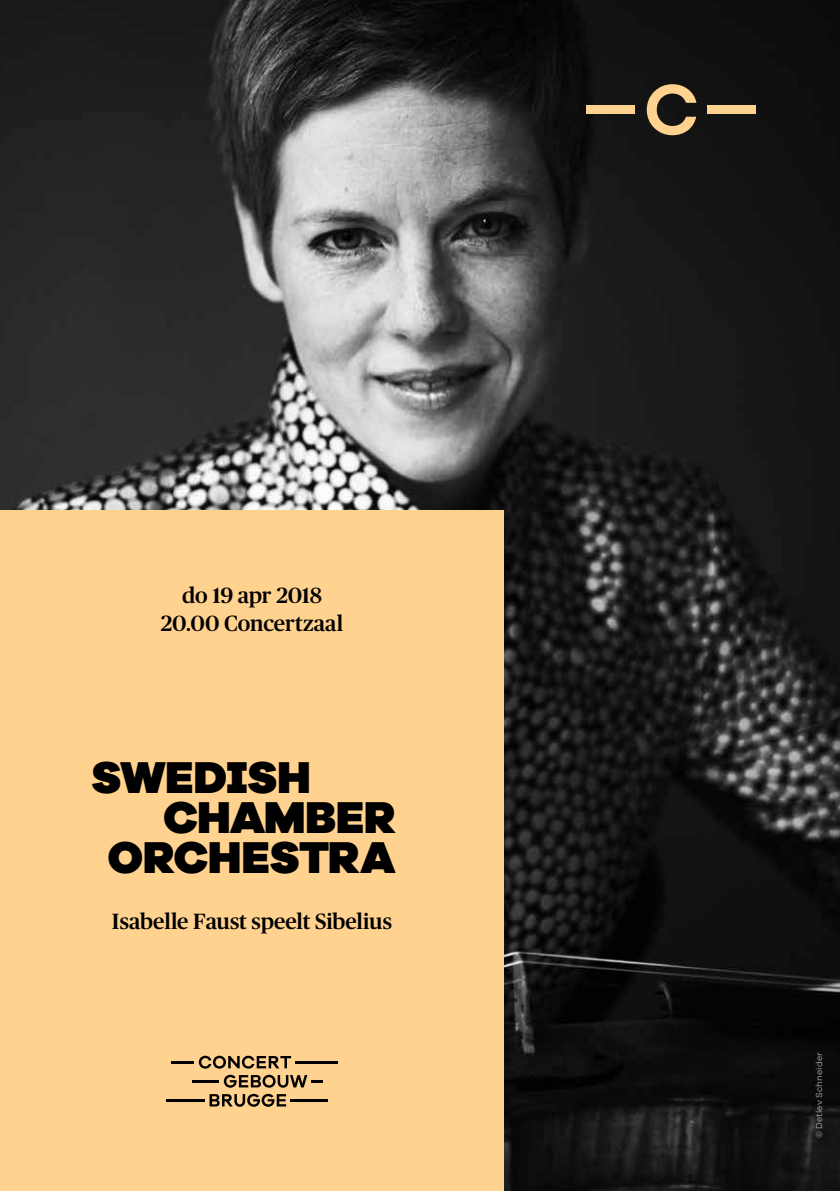
<style>
.page{position:relative;width:840px;height:1191px;background:#fff}
.page>*{position:absolute;margin:0;border:0;box-sizing:border-box;transform-origin:0 0}
.t1{font:900 46px "Galano Grotesque Alt";letter-spacing:-.01em;color:#000}
.t2{font:500 22px/28px "Publico";letter-spacing:-.005em;color:#000;text-align:center}
.t3{font:9px "Galano Grotesque";letter-spacing:.02em;color:#a7a9ac}
</style>
<div class="page">
<img style="left:0;top:0;width:839px;height:1191px">
<div style="left:0;top:510px;width:503px;height:681px;background:#ffd38f"></div>
<hr style="left:172px;top:1061px;width:22px;height:2px;background:#000">
<hr style="left:295px;top:1061px;width:42px;height:2px;background:#000">
<hr style="left:192px;top:1080px;width:27px;height:2px;background:#000">
<hr style="left:166px;top:1099px;width:39px;height:2px;background:#000">
<hr style="left:290px;top:1099px;width:37px;height:2px;background:#000">
<svg style="left:199px;top:1055px;width:92px;height:13px"></svg>
<svg style="left:209px;top:1093px;width:77px;height:13px"></svg>
<svg style="left:224px;top:1074px;width:98px;height:13px"></svg>
<div style="left:585px;top:105px;width:48px;height:9px;background:#ffd38f"></div>
<div style="left:707px;top:105px;width:48px;height:9px;background:#ffd38f"></div>
<svg style="left:646px;top:84px;width:50px;height:51px;background:#7a6649"></svg>
<p class="t2" style="left:160px;top:581px;width:184px">do 19 apr 2018<br>20.00 Concertzaal</p>
<h1 class="t1" style="left:91px;top:747px;width:221px">SWEDISH</h1>
<h1 class="t1" style="left:163px;top:787px;width:234px">CHAMBER</h1>
<h1 class="t1" style="left:107px;top:827px;width:290px">ORCHESTRA</h1>
<p class="t2" style="left:112px;top:907px;width:281px">Isabelle Faust speelt Sibelius</p>
<p class="t3" style="left:813px;top:1138px;width:88px;rotate:-90deg">© Detlev Schneider</p>
</div>
